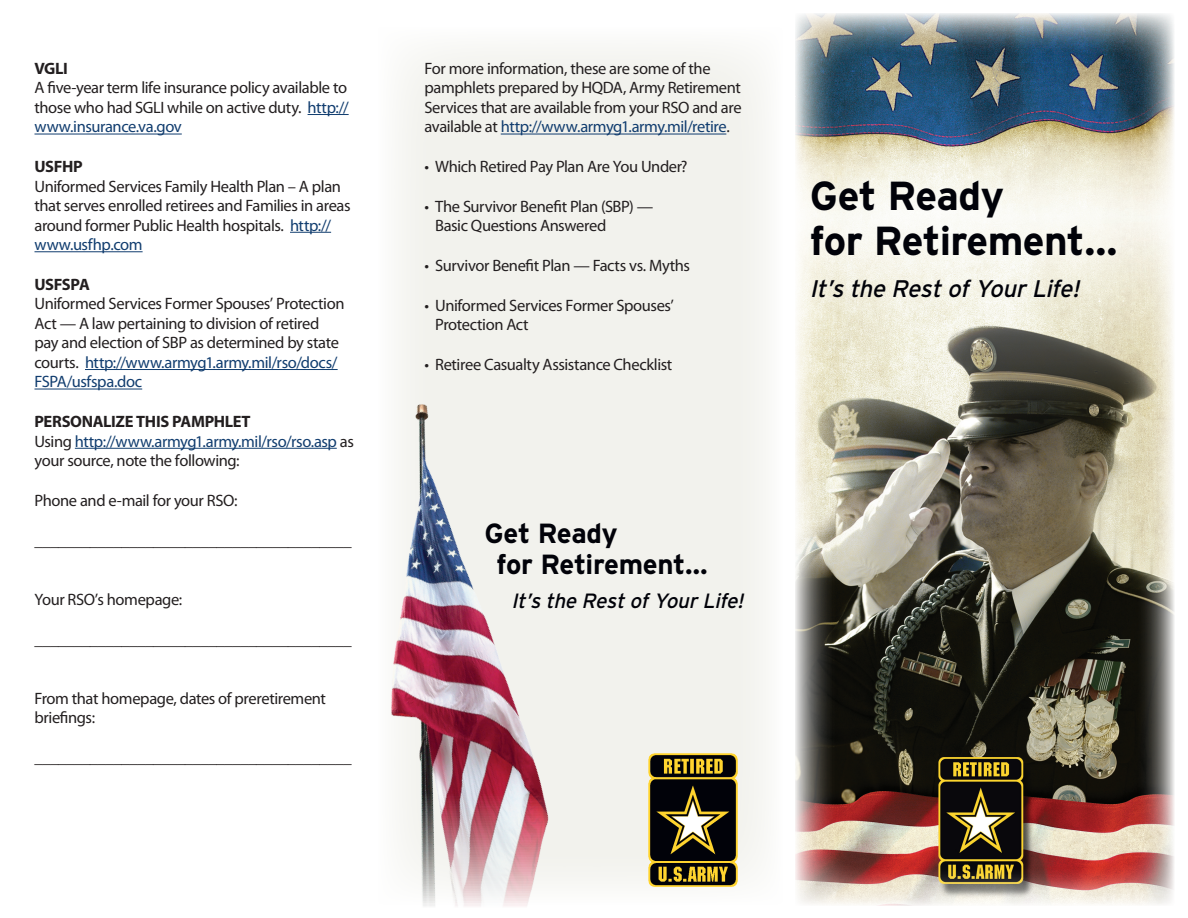
<style>
.page{position:relative;width:1188px;height:918px;background:#fff}
.page>*{position:absolute;margin:0;border:0;box-sizing:border-box;transform-origin:0 0}
.t1{font:700 40.5px/45px "Interstate";letter-spacing:-.02em;color:#010209}
.t2{font:700 27.75px/30.8px "Interstate";letter-spacing:-.015em;color:#010209}
.t3{font:italic 24px "Interstate";color:#010209}
.t4{font:italic 20.7px "Interstate";color:#010209}
.t5{font:16.5px/19.5px "Myriad Pro";letter-spacing:-.025em;color:#231f20}
.t6{font:16.5px/19.5px "Myriad Pro";letter-spacing:-.025em;color:#113d6f}
.t7{font:700 16.5px "Myriad Pro";letter-spacing:-.025em;color:#231f20}
.s1{color:#113d6f}
.s2{font-weight:700;color:#231f20}
.s3{color:#231f20}
</style>
<div class="page">
<div style="left:378px;top:27px;width:405px;height:877px;background:#f2f2ed"></div>
<img style="left:795px;top:13px;width:379px;height:893px">
<img style="left:632px;top:753px;width:120px;height:150px">
<hr style="left:308px;top:114px;width:41px;height:1px;background:#113d6f">
<hr style="left:34px;top:134px;width:148px;height:1px;background:#113d6f">
<hr style="left:290px;top:232px;width:41px;height:1px;background:#113d6f">
<hr style="left:34px;top:251px;width:109px;height:1px;background:#113d6f">
<hr style="left:85px;top:369px;width:253px;height:1px;background:#113d6f">
<hr style="left:34px;top:389px;width:108px;height:1px;background:#113d6f">
<hr style="left:75px;top:448px;width:262px;height:1px;background:#113d6f">
<hr style="left:501px;top:134px;width:225px;height:1px;background:#113d6f">
<img style="left:378px;top:339px;width:184px;height:567px">
<p class="t7" style="left:34px;top:58px;width:35px">VGLI</p>
<p class="t5" style="left:34px;top:78px;width:316px;text-align:justify">A five-year term life insurance policy available to those who had SGLI while on active duty. <span class="s1">http:// www.insurance.va.gov</span></p>
<p class="t7" style="left:34px;top:156px;width:50px">USFHP</p>
<p class="t5" style="left:34px;top:176px;width:318px">Uniformed Services Family Health Plan – A plan that serves enrolled retirees and Families in areas around former Public Health hospitals. <span class="s1">http:// www.usfhp.com</span></p>
<p class="t7" style="left:34px;top:274px;width:57px">USFSPA</p>
<p class="t5" style="left:34px;top:294px;width:312px">Uniformed Services Former Spouses’ Protection Act — A law pertaining to division of retired pay and election of SBP as determined by state courts. <span class="s1">http://www.armyg1.army.mil/rso/docs/ FSPA/usfspa.doc</span></p>
<p class="t6" style="left:34px;top:412px;width:321px"><span class="s2">PERSONALIZE THIS PAMPHLET<br></span><span class="s3">Using</span> http://www.armyg1.army.mil/rso/rso.asp <span class="s3">as your source, note the following:</span></p>
<p class="t5" style="left:34px;top:490px;width:205px">Phone and e-mail for your RSO:</p>
<p class="t5" style="left:34px;top:530px;width:319px">________________________________________</p>
<p class="t5" style="left:34px;top:589px;width:149px">Your RSO’s homepage:</p>
<p class="t5" style="left:34px;top:629px;width:319px">________________________________________</p>
<p class="t5" style="left:34px;top:688px;width:293px">From that homepage, dates of preretirement briefings:</p>
<p class="t5" style="left:34px;top:748px;width:319px">________________________________________</p>
<p class="t5" style="left:424px;top:58px;width:319px">For more information, these are some of the pamphlets prepared by HQDA, Army Retirement Services that are available from your RSO and are available at <span class="s1">http://www.armyg1.army.mil/retire</span>.</p>
<p class="t5" style="left:424px;top:157px;width:264px">• Which Retired Pay Plan Are You Under?</p>
<p class="t5" style="left:435px;top:196px;width:220px;text-indent:-11px">• The Survivor Benefit Plan (SBP) —<br>Basic Questions Answered</p>
<p class="t5" style="left:424px;top:256px;width:267px">• Survivor Benefit Plan — Facts vs. Myths</p>
<p class="t5" style="left:435px;top:295px;width:240px;text-indent:-11px">• Uniformed Services Former Spouses’<br>Protection Act</p>
<p class="t5" style="left:424px;top:355px;width:249px">• Retiree Casualty Assistance Checklist</p>
<h2 class="t2" style="left:497px;top:518px;width:213px;text-indent:-12px">Get Ready<br>for Retirement…</h2>
<p class="t4" style="left:512px;top:589px;width:238px">It’s the RestofYourLife!</p>
<h1 class="t1" style="left:810px;top:173px;width:309px">Get Ready<br>for Retirement…</h1>
<h3 class="t3" style="left:810px;top:275px;width:276px">It’s the RestofYourLife!</h3>
</div>
